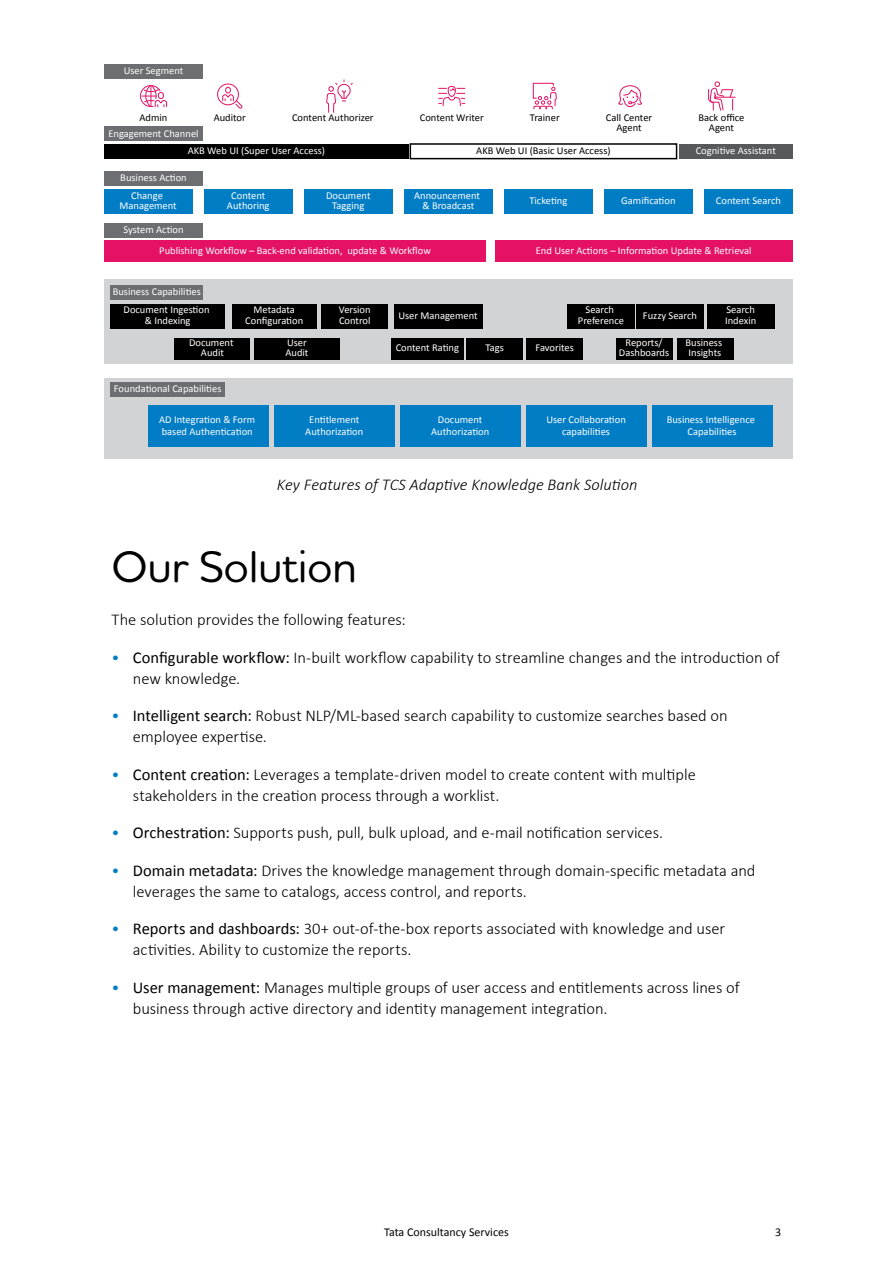
<style>
.page{position:relative;width:893px;height:1263px;background:#fff}
.page>*{position:absolute;margin:0;border:0;box-sizing:border-box;transform-origin:0 0}
.t1{font:500 45px "Houschka Rounded";letter-spacing:-.01em;color:#000}
.t2{font:300 16.5px/21px "Calibri";letter-spacing:-.005em;color:#000}
.t3{font:italic 300 16.5px "Calibri";color:#000}
.t4{font:12px "Calibri";color:#000}
.t5{font:10.5px/10.5px "Calibri";color:#fff;text-align:center}
.t6{font:10.5px/10.5px "Calibri";color:#000;text-align:center}
.s1{color:#007dc5}
.s2{font-weight:400}
</style>
<div class="page">
<div style="left:104px;top:280px;width:689px;height:84px;background:#d1d3d4"></div>
<div style="left:104px;top:379px;width:689px;height:80px;background:#d1d3d4"></div>
<div style="left:104px;top:64px;width:99px;height:15px;background:#6d6e71"></div>
<div style="left:104px;top:127px;width:99px;height:14px;background:#6d6e71"></div>
<div style="left:104px;top:171px;width:99px;height:14px;background:#6d6e71"></div>
<div style="left:104px;top:223px;width:99px;height:15px;background:#6d6e71"></div>
<div style="left:111px;top:285px;width:92px;height:15px;background:#6d6e71"></div>
<div style="left:111px;top:382px;width:114px;height:15px;background:#6d6e71"></div>
<div style="left:111px;top:304px;width:114px;height:24px;background:#000"></div>
<div style="left:174px;top:338px;width:76px;height:21px;background:#000"></div>
<div style="left:148px;top:406px;width:121px;height:41px;background:#007dc5"></div>
<div style="left:274px;top:406px;width:120px;height:41px;background:#007dc5"></div>
<div style="left:400px;top:406px;width:120px;height:41px;background:#007dc5"></div>
<div style="left:526px;top:406px;width:120px;height:41px;background:#007dc5"></div>
<div style="left:652px;top:406px;width:120px;height:41px;background:#007dc5"></div>
<div style="left:254px;top:338px;width:85px;height:21px;background:#000"></div>
<div style="left:391px;top:338px;width:73px;height:21px;background:#000"></div>
<div style="left:466px;top:338px;width:57px;height:21px;background:#000"></div>
<div style="left:526px;top:338px;width:57px;height:21px;background:#000"></div>
<div style="left:616px;top:338px;width:56px;height:21px;background:#000"></div>
<div style="left:677px;top:338px;width:56px;height:21px;background:#000"></div>
<div style="left:232px;top:304px;width:85px;height:24px;background:#000"></div>
<div style="left:322px;top:304px;width:66px;height:24px;background:#000"></div>
<div style="left:394px;top:304px;width:88px;height:24px;background:#000"></div>
<div style="left:567px;top:304px;width:68px;height:24px;background:#000"></div>
<div style="left:636px;top:304px;width:67px;height:24px;background:#000"></div>
<div style="left:707px;top:304px;width:67px;height:24px;background:#000"></div>
<div style="left:104px;top:240px;width:382px;height:22px;background:#e41165"></div>
<div style="left:495px;top:240px;width:298px;height:22px;background:#e41165"></div>
<div style="left:104px;top:189px;width:88px;height:24px;background:#007dc5"></div>
<div style="left:204px;top:189px;width:88px;height:24px;background:#007dc5"></div>
<div style="left:304px;top:189px;width:88px;height:24px;background:#007dc5"></div>
<div style="left:404px;top:189px;width:88px;height:24px;background:#007dc5"></div>
<div style="left:504px;top:189px;width:88px;height:24px;background:#007dc5"></div>
<div style="left:604px;top:189px;width:89px;height:24px;background:#007dc5"></div>
<div style="left:704px;top:189px;width:89px;height:24px;background:#007dc5"></div>
<div style="left:104px;top:144px;width:305px;height:15px;background:#000"></div>
<div style="left:410px;top:143px;width:267px;height:16px;border:2px solid #000"></div>
<div style="left:679px;top:144px;width:114px;height:15px;background:#58595b"></div>
<svg style="left:140px;top:85px;width:27px;height:23px"></svg>
<svg style="left:217px;top:83px;width:25px;height:26px"></svg>
<div style="left:448px;top:86px;width:8px;height:11px;border:1px solid #e41165;border-radius:50%"></div>
<svg style="left:439px;top:88px;width:26px;height:19px"></svg>
<svg style="left:327px;top:80px;width:26px;height:33px"></svg>
<svg style="left:533px;top:83px;width:24px;height:27px"></svg>
<svg style="left:618px;top:85px;width:24px;height:22px"></svg>
<svg style="left:708px;top:81px;width:27px;height:30px"></svg>
<p class="t5" style="left:124px;top:65px;width:61px">User Segment</p>
<p class="t6" style="left:140px;top:112px;width:29px">Admin</p>
<p class="t6" style="left:214px;top:112px;width:34px">Auditor</p>
<p class="t6" style="left:292px;top:112px;width:83px">Content Authorizer</p>
<p class="t6" style="left:420px;top:112px;width:65px">Content Writer</p>
<p class="t6" style="left:530px;top:112px;width:31px">Trainer</p>
<p class="t6" style="left:606px;top:112px;width:48px">Call Center<br>Agent</p>
<p class="t6" style="left:698px;top:112px;width:48px">Back office<br>Agent</p>
<p class="t5" style="left:108px;top:128px;width:92px">Engagement Channel</p>
<p class="t5" style="left:120px;top:172px;width:68px">Business Action</p>
<p class="t5" style="left:188px;top:145px;width:139px">AKB Web UI (Super User Access)</p>
<p class="t6" style="left:476px;top:145px;width:136px">AKB Web UI (Basic User Access)</p>
<p class="t5" style="left:696px;top:145px;width:82px">Cognitive Assistant</p>
<p class="t5" style="left:414px;top:190px;width:67px">Announcement &amp; Broadcast</p>
<p class="t5" style="left:529px;top:195px;width:39px">Ticketing</p>
<p class="t5" style="left:621px;top:195px;width:56px">Gamification</p>
<p class="t5" style="left:716px;top:195px;width:67px">Content Search</p>
<p class="t5" style="left:120px;top:190px;width:59px">Change<br>Management</p>
<p class="t5" style="left:227px;top:190px;width:44px">Content<br>Authoring</p>
<p class="t5" style="left:326px;top:190px;width:46px">Document<br>Tagging</p>
<p class="t5" style="left:123px;top:224px;width:62px">System Action</p>
<p class="t5" style="left:159px;top:245px;width:273px">Publishing Workflow – Back-end validation, update &amp; Workflow</p>
<p class="t5" style="left:536px;top:245px;width:217px">End User Actions – Information Update &amp; Retrieval</p>
<p class="t5" style="left:124px;top:282px;width:88px;line-height:18.3px;text-align:left;text-indent:-11px">Business Capabilities<br>Document Ingestion</p>
<p class="t5" style="left:145px;top:315px;width:47px">&amp; Indexing</p>
<p class="t5" style="left:245px;top:304px;width:59px">Metadata<br>Configuration</p>
<p class="t5" style="left:189px;top:337px;width:46px">Document<br>Audit</p>
<p class="t5" style="left:285px;top:337px;width:25px;text-align:left">User<br>Audit</p>
<p class="t5" style="left:396px;top:342px;width:65px">Content Rating</p>
<p class="t5" style="left:485px;top:342px;width:20px">Tags</p>
<p class="t5" style="left:535px;top:342px;width:40px">Favorites</p>
<p class="t5" style="left:619px;top:337px;width:52px">Reports/<br>Dashboards</p>
<p class="t5" style="left:685px;top:337px;width:38px">Business<br>Insights</p>
<p class="t5" style="left:339px;top:304px;width:33px;text-align:left">Version<br>Control</p>
<p class="t5" style="left:578px;top:304px;width:48px">Search<br>Preference</p>
<p class="t5" style="left:643px;top:310px;width:56px">Fuzzy Search</p>
<p class="t5" style="left:725px;top:304px;width:33px;text-align:left">Search<br>Indexin</p>
<p class="t5" style="left:398px;top:310px;width:81px">User Management</p>
<p class="t5" style="left:114px;top:383px;width:109px">Foundational Capabilities</p>
<p class="t5" style="left:159px;top:413px;width:98px;line-height:12.6px;text-align:left">AD Integration &amp; Form based Authentication</p>
<p class="t5" style="left:305px;top:413px;width:60px;line-height:12.6px">Entitlement<br>Authorization</p>
<p class="t5" style="left:431px;top:413px;width:60px;line-height:12.6px">Document<br>Authorization</p>
<p class="t5" style="left:546px;top:413px;width:81px;line-height:12.6px">User Collaboration capabilities</p>
<p class="t5" style="left:667px;top:413px;width:90px;line-height:12.6px">Business Intelligence<br>Capabilities</p>
<p class="t3" style="left:277px;top:474px;width:362px">Key Features of TCS Adaptive Knowledge Bank Solution</p>
<h1 class="t1" style="left:112px;top:537px;width:247px">Our Solution</h1>
<p class="t2" style="left:112px;top:609px;width:296px">The solution provides the following features:</p>
<p class="t2" style="left:133px;top:646px;width:648px;text-indent:-21px"><span class="s1">•</span> <span class="s2">Configurable workflow:</span> In-built workflow capability to streamline changes and the introduction of new knowledge.</p>
<p class="t2" style="left:133px;top:705px;width:596px;text-indent:-21px"><span class="s1">•</span> <span class="s2">Intelligent search:</span> Robust NLP/ML-based search capability to customize searches based on employee expertise.</p>
<p class="t2" style="left:133px;top:763px;width:564px;text-indent:-21px"><span class="s1">•</span> <span class="s2">Content creation:</span> Leverages a template-driven model to create content with multiple stakeholders in the creation process through a worklist.</p>
<p class="t2" style="left:112px;top:822px;width:553px"><span class="s1">•</span> <span class="s2">Orchestration:</span> Supports push, pull, bulk upload, and e-mail notification services.</p>
<p class="t2" style="left:133px;top:859px;width:624px;text-indent:-21px"><span class="s1">•</span> <span class="s2">Domain metadata:</span> Drives the knowledge management through domain-specific metadata and leverages the same to catalogs, access control, and reports.</p>
<p class="t2" style="left:133px;top:918px;width:594px;text-indent:-21px"><span class="s1">•</span> <span class="s2">Reports and dashboards:</span> 30+ out-of-the-box reports associated with knowledge and user activities. Ability to customize the reports.</p>
<p class="t2" style="left:133px;top:976px;width:608px;text-indent:-21px"><span class="s1">•</span> <span class="s2">User management:</span> Manages multiple groups of user access and entitlements across lines of business through active directory and identity management integration.</p>
<p class="t4" style="left:384px;top:1223px;width:126px">Tata Consultancy Services</p>
<p class="t4" style="left:775px;top:1223px;width:8px">3</p>
</div>
